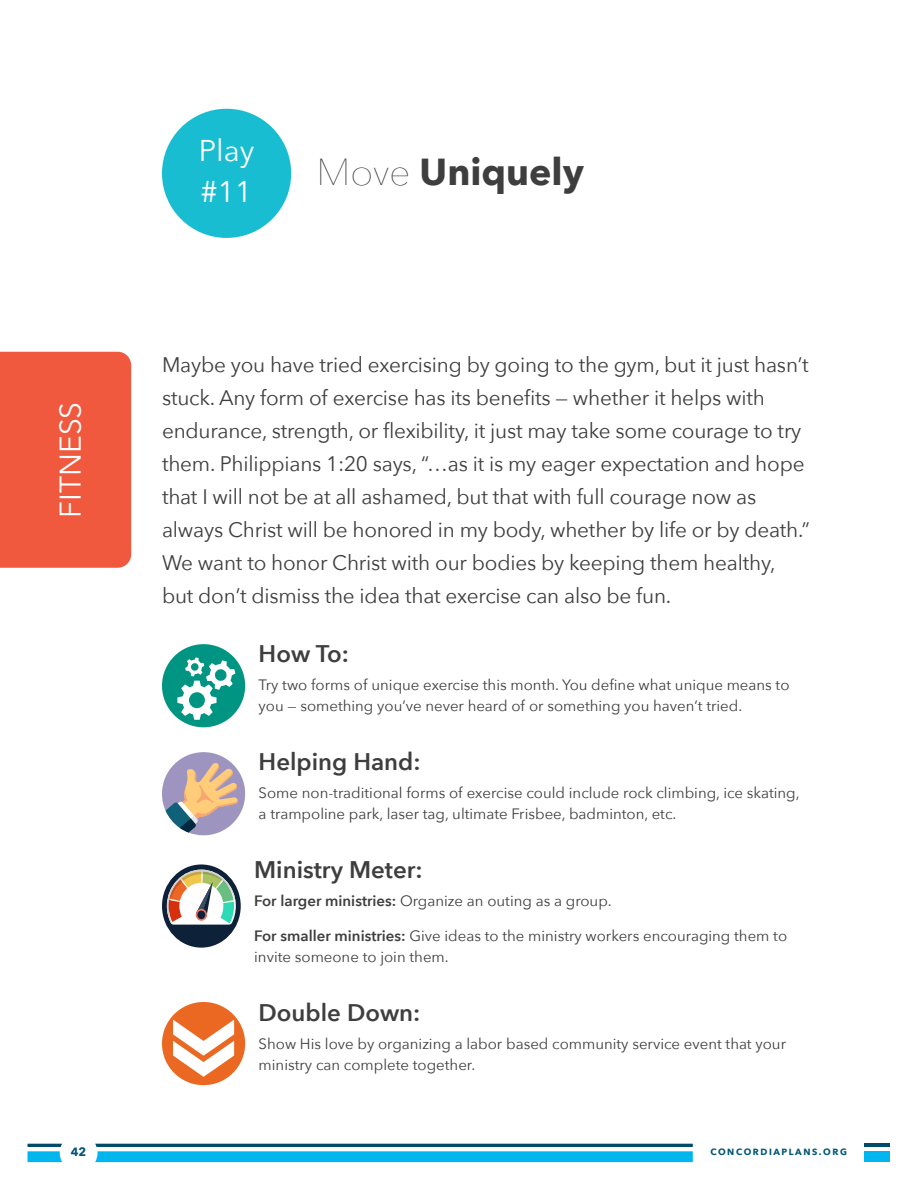
<style>
.page{position:relative;width:918px;height:1188px;background:#fff}
.page>*{position:absolute;margin:0;border:0;box-sizing:border-box;transform-origin:0 0}
.Intro_Callout{font:700 37.5px "Avenir Next";color:#3e3e3f}
.Play{font:30px "Avenir Next";color:#fff}
.Subhead{font:600 24px "Avenir Next";color:#3e3e3f}
.Play_intro_text{font:21px/33px "Avenir Next";letter-spacing:-.01em;color:#3e3e3f}
.Body{font:15px/21px "Avenir Next";color:#3e3e3f}
.t1{font:700 12px "Avenir Next";color:#005677}
.t2{font:700 9px "Avenir Next";letter-spacing:.175em;color:#005677}
.s1{font-weight:200}
.s2{font-weight:600}
</style>
<div class="page">
<div style="left:0;top:352px;width:131px;height:216px;background:#f0593e"></div>
<svg style="left:28px;top:1144px;width:665px;height:18px"></svg>
<div style="left:865px;top:1151px;width:25px;height:11px;background:#00b6ef"></div>
<hr style="left:865px;top:1144px;width:25px;height:3px;background:#004b6c">
<div style="left:162px;top:109px;width:129px;height:129px;background:#18bdd2;border-radius:50%"></div>
<div style="left:162px;top:864px;width:79px;height:84px;background:#0d2138;border-radius:50%"></div>
<svg style="left:167px;top:870px;width:69px;height:55px"></svg>
<svg style="left:162px;top:752px;width:83px;height:83px"></svg>
<div style="left:162px;top:644px;width:83px;height:83px;background:#009483;border-radius:42px"></div>
<svg style="left:177px;top:657px;width:58px;height:63px"></svg>
<div style="left:162px;top:1002px;width:83px;height:83px;background:#eb6823;border-radius:42px"></div>
<svg style="left:173px;top:1020px;width:61px;height:57px"></svg>
<h2 class="Play" style="left:45px;top:518px;width:118px;rotate:-90deg">FITNESS</h2>
<p class="Play" style="left:199px;top:126px;width:57px">Play</p>
<p class="Play" style="left:201px;top:166px;width:53px">#11</p>
<p class="Intro_Callout" style="left:316px;top:139px;width:269px"><span class="s1">Move</span> Uniquely</p>
<p class="Play_intro_text" style="left:162px;top:347px;width:649px">Maybe you have tried exercising by going to the gym, but it just hasn’t stuck. Any form of exercise has its benefits — whether it helps with endurance, strength, or flexibility, it just may take some courage to try them. Philippians 1:20 says, “…as it is my eager expectation and hope that I will not be at all ashamed, but that with full courage now as always Christ will be honored in my body, whether by life or by death.” We want to honor Christ with our bodies by keeping them healthy, but don’t dismiss the idea that exercise can also be fun.</p>
<p class="Subhead" style="left:259px;top:633px;width:92px">How To:</p>
<p class="Body" style="left:259px;top:674px;width:532px">Try two forms of unique exercise this month. You define what unique means to you — something you’ve never heard of or something you haven’t tried.</p>
<p class="Subhead" style="left:259px;top:741px;width:164px">Helping Hand:</p>
<p class="Body" style="left:259px;top:782px;width:542px">Some non-traditional forms of exercise could include rock climbing, ice skating, a trampoline park, laser tag, ultimate Frisbee, badminton, etc.</p>
<p class="Subhead" style="left:254px;top:849px;width:170px">Ministry Meter:</p>
<p class="Body" style="left:254px;top:890px;width:359px"><span class="s2">For larger ministries:</span> Organize an outing as a group.</p>
<p class="Body" style="left:254px;top:924px;width:534px"><span class="s2">For smaller ministries:</span> Give ideas to the ministry workers encouraging them to invite someone to join them.</p>
<p class="Subhead" style="left:259px;top:992px;width:163px">Double Down:</p>
<p class="Body" style="left:259px;top:1032px;width:529px">Show His love by organizing a labor based community service event that your ministry can complete together.</p>
<p class="t1" style="left:71px;top:1141px;width:17px">42</p>
<p class="t2" style="left:710px;top:1144px;width:138px">CONCORDIAPLANS.ORG</p>
</div>
